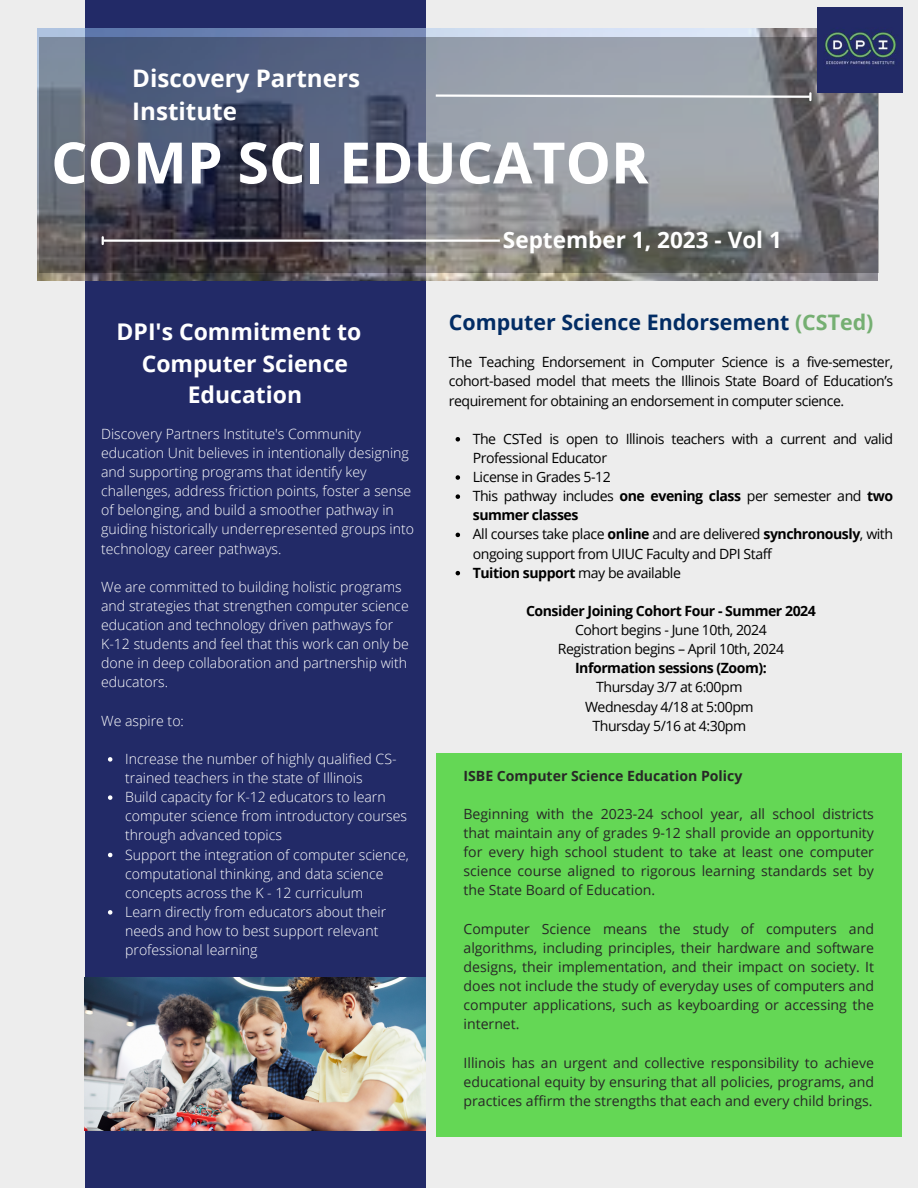
<style>
.page{position:relative;width:918px;height:1188px;background:#ededed}
.page>*{position:absolute;margin:0;border:0;box-sizing:border-box;transform-origin:0 0}
.t1{font:700 57.15px "Open Sans";color:#fff}
.t2{font:700 24.15px/33.8px "Open Sans";color:#fff}
.t3{font:700 22.95px/31.5px "Open Sans";color:#fff;text-align:center}
.t4{font:700 22.5px "Open Sans";color:#fff}
.t5{font:700 21.45px "Open Sans";color:#022c64}
.t6{font:300 14.1px/19.2px "Open Sans";color:#fff}
.t7{font:14.1px/19.2px "Open Sans";color:#282727;text-align:justify}
.t8{font:14.1px/19.2px "Open Sans";letter-spacing:-.035em;color:#000}
.t9{font:700 14.1px "Open Sans";letter-spacing:-.035em;color:#000}
.t10{font:700 14.1px "Open Sans";color:#282727}
.s1{color:#75af72}
.s2{font-weight:700}
.s3{font-weight:400}
</style>
<div class="page">
<div style="left:85px;top:0;width:341px;height:1188px;background:#222a67"></div>
<img style="left:38px;top:29px;width:840px;height:252px">
<svg style="left:39px;top:37px;width:840px;height:236px"></svg>
<svg style="left:434px;top:93px;width:378px;height:7px"></svg>
<hr style="left:103px;top:240px;width:397px;height:2px;background:#fff">
<svg style="left:102px;top:237px;width:2px;height:7px"></svg>
<img style="left:85px;top:977px;width:341px;height:153px">
<div style="left:436px;top:753px;width:466px;height:383px;background:#64d755"></div>
<img style="left:818px;top:8px;width:84px;height:84px">
<svg style="left:456px;top:437px;width:4px;height:5px"></svg>
<svg style="left:456px;top:475px;width:4px;height:5px"></svg>
<svg style="left:456px;top:494px;width:4px;height:5px"></svg>
<svg style="left:456px;top:533px;width:4px;height:4px"></svg>
<svg style="left:456px;top:571px;width:4px;height:4px"></svg>
<svg style="left:108px;top:757px;width:4px;height:5px"></svg>
<svg style="left:108px;top:795px;width:4px;height:5px"></svg>
<svg style="left:108px;top:853px;width:4px;height:4px"></svg>
<svg style="left:108px;top:910px;width:4px;height:5px"></svg>
<p class="t2" style="left:132px;top:60px;width:229px">Discovery Partners<br>Institute</p>
<p class="t1" style="left:51px;top:122px;width:599px">COMP SCI EDUCATOR</p>
<p class="t3" style="left:117px;top:316px;width:246px">DPI's Commitment to<br>Computer Science<br>Education</p>
<p class="t6" style="left:101px;top:424px;width:314px">Discovery Partners Institute's Community education Unit believes in intentionally designing and supporting programs that identify key challenges, address friction points, foster a sense of belonging, and build a smoother pathway in guiding historically underrepresented groups into technology career pathways.</p>
<p class="t6" style="left:101px;top:577px;width:309px">We are committed to building holistic programs and strategies that strengthen computer science education and technology driven pathways for K-12 students and feel that this work can only be done in deep collaboration and partnership with educators.</p>
<p class="t6" style="left:101px;top:711px;width:84px">We aspire to:</p>
<p class="t6" style="left:125px;top:749px;width:273px">Increase the number of highly qualified CS&shy;trained teachers in the state of Illinois</p>
<p class="t6" style="left:125px;top:787px;width:284px">Build capacity for K-12 educators to learn computer science from introductory courses through advanced topics</p>
<p class="t6" style="left:125px;top:844px;width:285px">Support the integration of computer science, computational thinking, and data science concepts across the K - 12 curriculum</p>
<p class="t6" style="left:125px;top:902px;width:263px">Learn directly from educators about their needs and how to best support relevant professional learning</p>
<p class="t4" style="left:503px;top:224px;width:280px">September 1, 2023 - Vol 1</p>
<p class="t5" style="left:449px;top:307px;width:426px">Computer Science Endorsement <span class="s1">(CSTed)</span></p>
<p class="t8" style="left:449px;top:352px;width:446px;text-align:justify">The Teaching Endorsement in Computer Science is a five-semester, cohort-based model that meets the Illinois State Board of Education’s requirement for obtaining an endorsement in computer science.</p>
<p class="t8" style="left:473px;top:429px;width:422px">The CSTed is open to Illinois teachers with a current and valid<br>Professional Educator</p>
<p class="t8" style="left:473px;top:467px;width:140px">License in Grades 5-12</p>
<p class="t8" style="left:473px;top:486px;width:422px">This pathway includes <span class="s2">one evening class</span> per semester and <span class="s2">two summer classes</span></p>
<p class="t8" style="left:473px;top:524px;width:422px">All courses take place <span class="s2">online</span> and are delivered <span class="s2">synchronously</span>, with ongoing support from UIUC Faculty and DPI Staff</p>
<p class="t9" style="left:473px;top:563px;width:210px">Tuition support <span class="s3">may be available</span></p>
<p class="t9" style="left:526px;top:601px;width:291px">Consider Joining Cohort Four - Summer 2024</p>
<p class="t8" style="left:575px;top:620px;width:193px">Cohort begins - June 10th, 2024</p>
<p class="t8" style="left:558px;top:639px;width:228px">Registration begins – April 10th, 2024</p>
<p class="t9" style="left:575px;top:658px;width:193px">Information sessions (Zoom):</p>
<p class="t8" style="left:596px;top:677px;width:148px">Thursday 3/7 at 6:00pm</p>
<p class="t8" style="left:585px;top:696px;width:170px">Wednesday 4/18 at 5:00pm</p>
<p class="t8" style="left:592px;top:716px;width:155px">Thursday 5/16 at 4:30pm</p>
<p class="t10" style="left:464px;top:766px;width:280px">ISBE Computer Science Education Policy</p>
<p class="t7" style="left:464px;top:804px;width:412px">Beginning with the 2023-24 school year, all school districts that maintain any of grades 9-12 shall provide an opportunity for every high school student to take at least one computer science course aligned to rigorous learning standards set by the State Board of Education.</p>
<p class="t7" style="left:464px;top:919px;width:412px">Computer Science means the study of computers and algorithms, including principles, their hardware and software designs, their implementation, and their impact on society. It does not include the study of everyday uses of computers and computer applications, such as keyboarding or accessing the internet.</p>
<p class="t7" style="left:464px;top:1053px;width:412px">Illinois has an urgent and collective responsibility to achieve educational equity by ensuring that all policies, programs, and practices affirm the strengths that each and every child brings.</p>
</div>
